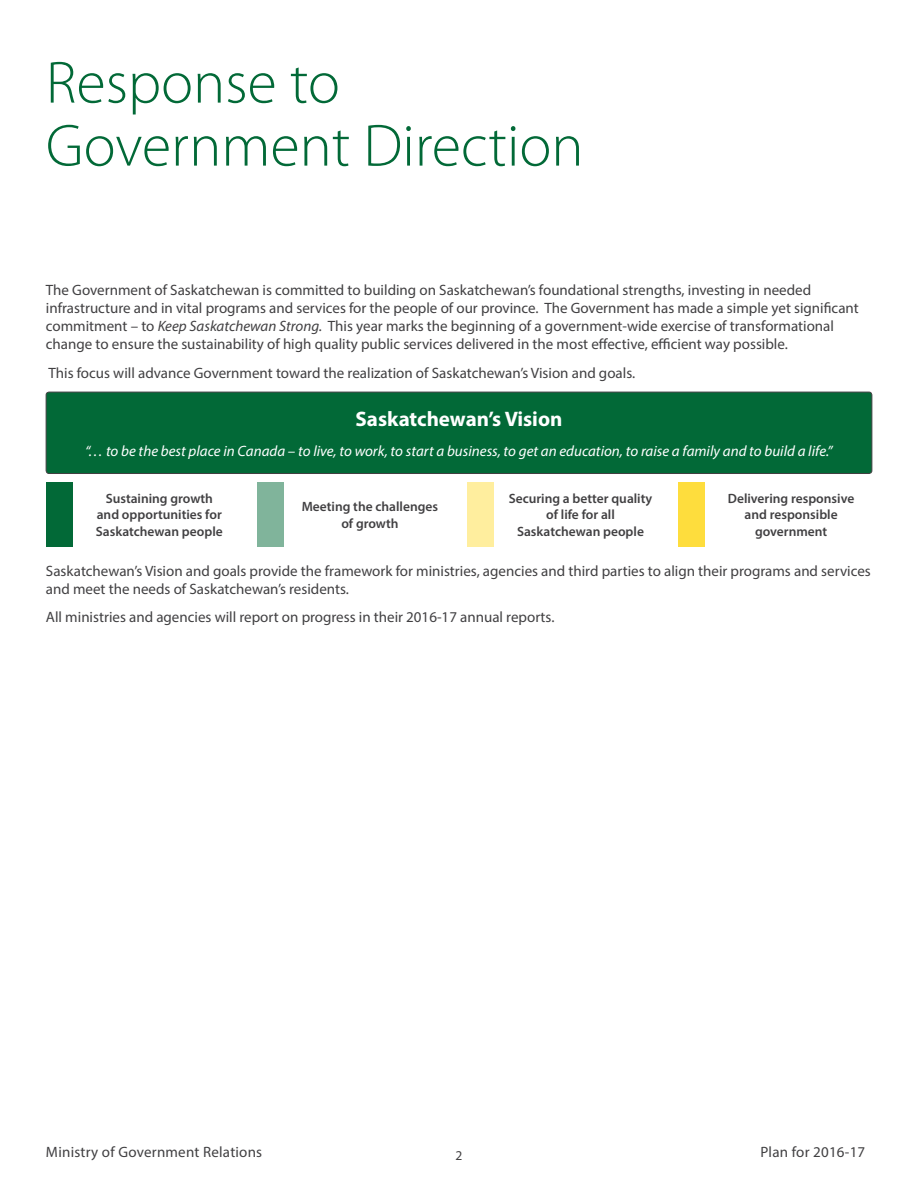
<style>
.page{position:relative;width:918px;height:1188px;background:#fff}
.page>*{position:absolute;margin:0;border:0;box-sizing:border-box;transform-origin:0 0}
.t1{font:300 60px/63px "Myriad Pro";color:#026937}
.t2{font:700 21px "Myriad Pro";color:#fff}
.t3{font:15px/18px "Myriad Pro";color:#414042}
.t4{font:italic 15px "Myriad Pro";color:#fff}
.t5{font:600 13.5px/16.5px "Myriad Pro";color:#414042;text-align:center}
.t6{font:13.5px "Myriad Pro";color:#414042}
.s1{font-style:italic}
</style>
<div class="page">
<div style="left:46px;top:392px;width:826px;height:82px;background:#026937;border-radius:3px"></div>
<div style="left:46px;top:392px;width:826px;height:82px;border:1px solid #414042;border-radius:3px"></div>
<div style="left:46px;top:482px;width:27px;height:65px;background:#026937"></div>
<div style="left:257px;top:482px;width:27px;height:65px;background:#80b49b"></div>
<div style="left:467px;top:482px;width:27px;height:65px;background:#ffee9e"></div>
<div style="left:678px;top:482px;width:27px;height:65px;background:#fedd3d"></div>
<h1 class="t1" style="left:46px;top:51px;width:539px">Response to<br>Government Direction</h1>
<p class="t3" style="left:46px;top:281px;width:814px">The Government of Saskatchewan is committed to building on Saskatchewan’s foundational strengths, investing in needed infrastructure and in vital programs and services for the people of our province. The Government has made a simple yet significant commitment – to <span class="s1">Keep Saskatchewan Strong.</span> This year marks the beginning of a government-wide exercise of transformational change to ensure the sustainability of high quality public services delivered in the most effective, efficient way possible.</p>
<p class="t3" style="left:48px;top:364px;width:588px">This focus will advance Government toward the realization of Saskatchewan’s Vision and goals.</p>
<h2 class="t2" style="left:355px;top:405px;width:209px">Saskatchewan’s Vision</h2>
<p class="t4" style="left:85px;top:441px;width:749px">“… to be the best place in Canada – to live, to work, to start a business, to get an education, to raise a family and to build a life.”</p>
<p class="t5" style="left:96px;top:490px;width:128px">Sustaining growth and opportunities for<br>Saskatchewan people</p>
<p class="t5" style="left:509px;top:490px;width:145px">Securing a better quality of life for all<br>Saskatchewan people</p>
<p class="t5" style="left:728px;top:490px;width:128px">Delivering responsive and responsible government</p>
<p class="t3" style="left:46px;top:561px;width:826px">Saskatchewan’s Vision and goals provide the framework for ministries, agencies and third parties to align their programs and services and meet the needs of Saskatchewan’s residents.</p>
<p class="t3" style="left:46px;top:608px;width:510px">All ministries and agencies will report on progress in their 2016-17 annual reports.</p>
<p class="t5" style="left:302px;top:498px;width:138px">Meeting the challenges of growth</p>
<p class="t3" style="left:46px;top:1142px;width:218px">Ministry of Government Relations</p>
<p class="t6" style="left:456px;top:1147px;width:8px">2</p>
<p class="t3" style="left:760px;top:1142px;width:106px">Plan for 2016-17</p>
</div>
